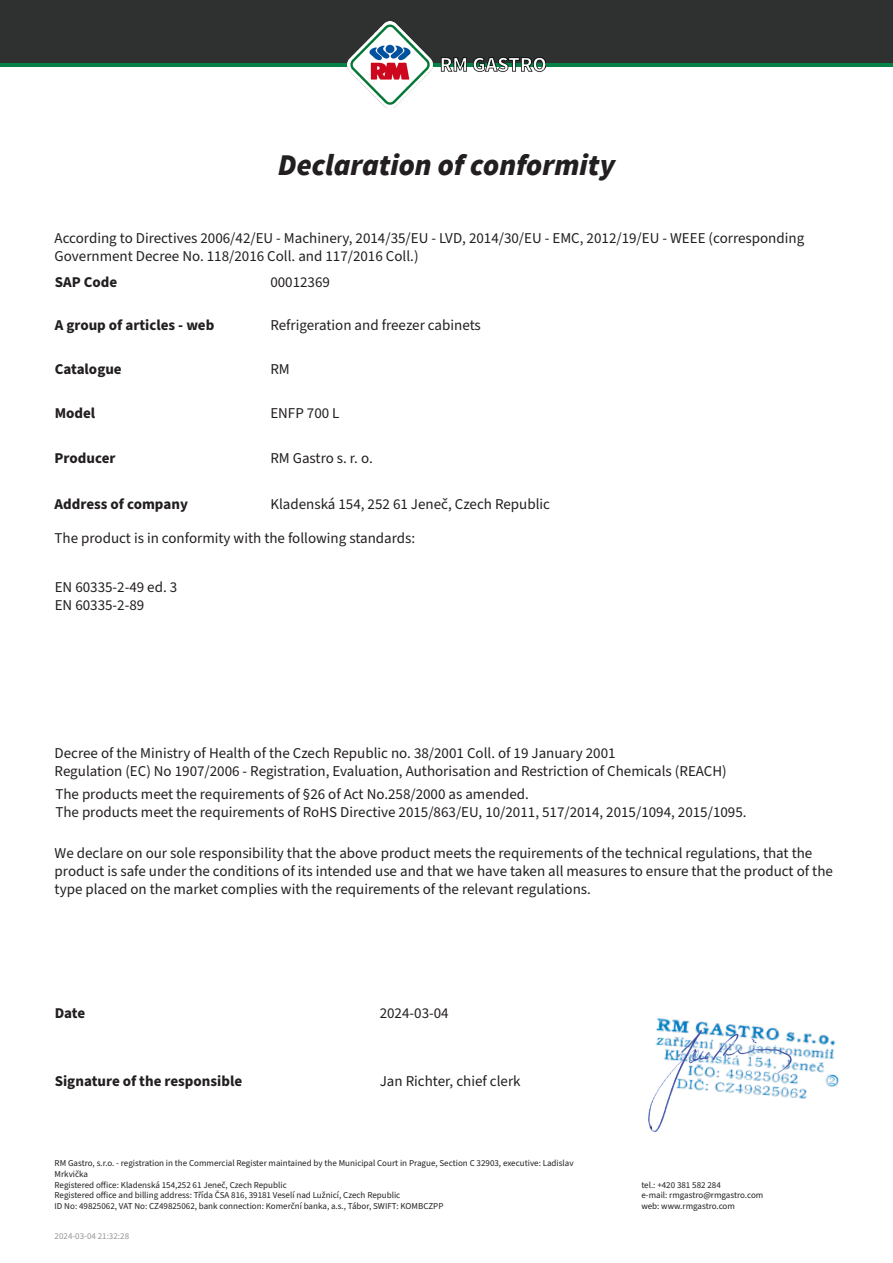
<style>
.page{position:relative;width:893px;height:1263px;background:#fff}
.page>*{position:absolute;margin:0;border:0;box-sizing:border-box;transform-origin:0 0}
.t1{font:italic 900 30px "Source Sans Pro";color:#231f20}
.t2{font:15px/18px "Source Sans Pro";color:#231f20}
.t3{font:700 15px "Source Sans Pro";color:#231f20}
.t4{font:9px/10.8px "Source Sans Pro";color:#231f20}
.t5{font:9px "Source Sans Pro";color:#939598}
</style>
<div class="page">
<svg style="left:0;top:62px;width:893px;height:5px;background:#0c7142"></svg>
<div style="left:0;top:0;width:893px;height:62px;background:#2f3131"></div>
<img style="left:348px;top:22px;width:197px;height:85px">
<img style="left:657px;top:1018px;width:182px;height:81px">
<img style="left:648px;top:1026px;width:150px;height:106px">
<p class="t1" style="left:278px;top:144px;width:339px">Declaration of conformity</p>
<p class="t2" style="left:55px;top:229px;width:751px">According to Directives 2006/42/EU - Machinery, 2014/35/EU - LVD, 2014/30/EU - EMC, 2012/19/EU - WEEE (corresponding<br>Government Decree No. 118/2016 Coll. and 117/2016 Coll.)</p>
<p class="t3" style="left:55px;top:272px;width:64px">SAP Code</p>
<p class="t2" style="left:270px;top:273px;width:61px">00012369</p>
<p class="t3" style="left:55px;top:314px;width:161px">A group of articles - web</p>
<p class="t3" style="left:55px;top:359px;width:69px">Catalogue</p>
<p class="t3" style="left:55px;top:403px;width:42px">Model</p>
<p class="t3" style="left:55px;top:448px;width:62px">Producer</p>
<p class="t3" style="left:55px;top:493px;width:135px">Address of company</p>
<p class="t2" style="left:55px;top:530px;width:362px">The product is in conformity with the following standards:</p>
<p class="t2" style="left:270px;top:316px;width:212px">Refrigeration and freezer cabinets</p>
<p class="t2" style="left:270px;top:360px;width:21px">RM</p>
<p class="t2" style="left:270px;top:405px;width:71px">ENFP 700 L</p>
<p class="t2" style="left:270px;top:450px;width:104px">RM Gastro s. r. o.</p>
<p class="t2" style="left:270px;top:495px;width:281px">Kladenská 154, 252 61 Jeneč, Czech Republic</p>
<p class="t2" style="left:55px;top:578px;width:124px">EN 60335-2-49 ed. 3<br>EN 60335-2-89</p>
<p class="t2" style="left:55px;top:745px;width:674px">Decree of the Ministry of Health of the Czech Republic no. 38/2001 Coll. of 19 January 2001<br>Regulation (EC) No 1907/2006 - Registration, Evaluation, Authorisation and Restriction of Chemicals (REACH)</p>
<p class="t2" style="left:55px;top:786px;width:693px">The products meet the requirements of §26 of Act No.258/2000 as amended.<br>The products meet the requirements of RoHS Directive 2015/863/EU, 10/2011, 517/2014, 2015/1094, 2015/1095.</p>
<p class="t2" style="left:55px;top:844px;width:780px">We declare on our sole responsibility that the above product meets the requirements of the technical regulations, that the product is safe under the conditions of its intended use and that we have taken all measures to ensure that the product of the type placed on the market complies with the requirements of the relevant regulations.</p>
<p class="t3" style="left:55px;top:1003px;width:32px">Date</p>
<p class="t2" style="left:380px;top:1004px;width:70px">2024-03-04</p>
<p class="t3" style="left:55px;top:1071px;width:189px">Signature of the responsible</p>
<p class="t2" style="left:380px;top:1073px;width:142px">Jan Richter, chief clerk</p>
<p class="t4" style="left:55px;top:1158px;width:521px">RM Gastro, s.r.o. - registration in the Commercial Register maintained by the Municipal Court in Prague, Section C 32903, executive: Ladislav Mrkvička<br>Registered office: Kladenská 154,252 61 Jeneč, Czech Republic<br>Registered office and billing address: Třída ČSA 816, 39181 Veselí nad Lužnicí, Czech Republic<br>ID No: 49825062, VAT No: CZ49825062, bank connection: Komerční banka, a.s., Tábor, SWIFT: KOMBCZPP</p>
<p class="t5" style="left:55px;top:1230px;width:76px">2024-03-04 21:32:28</p>
<p class="t4" style="left:641px;top:1179px;width:124px">tel.: +420 381 582 284<br>e-mail: rmgastro@rmgastro.com web: www.rmgastro.com</p>
</div>
